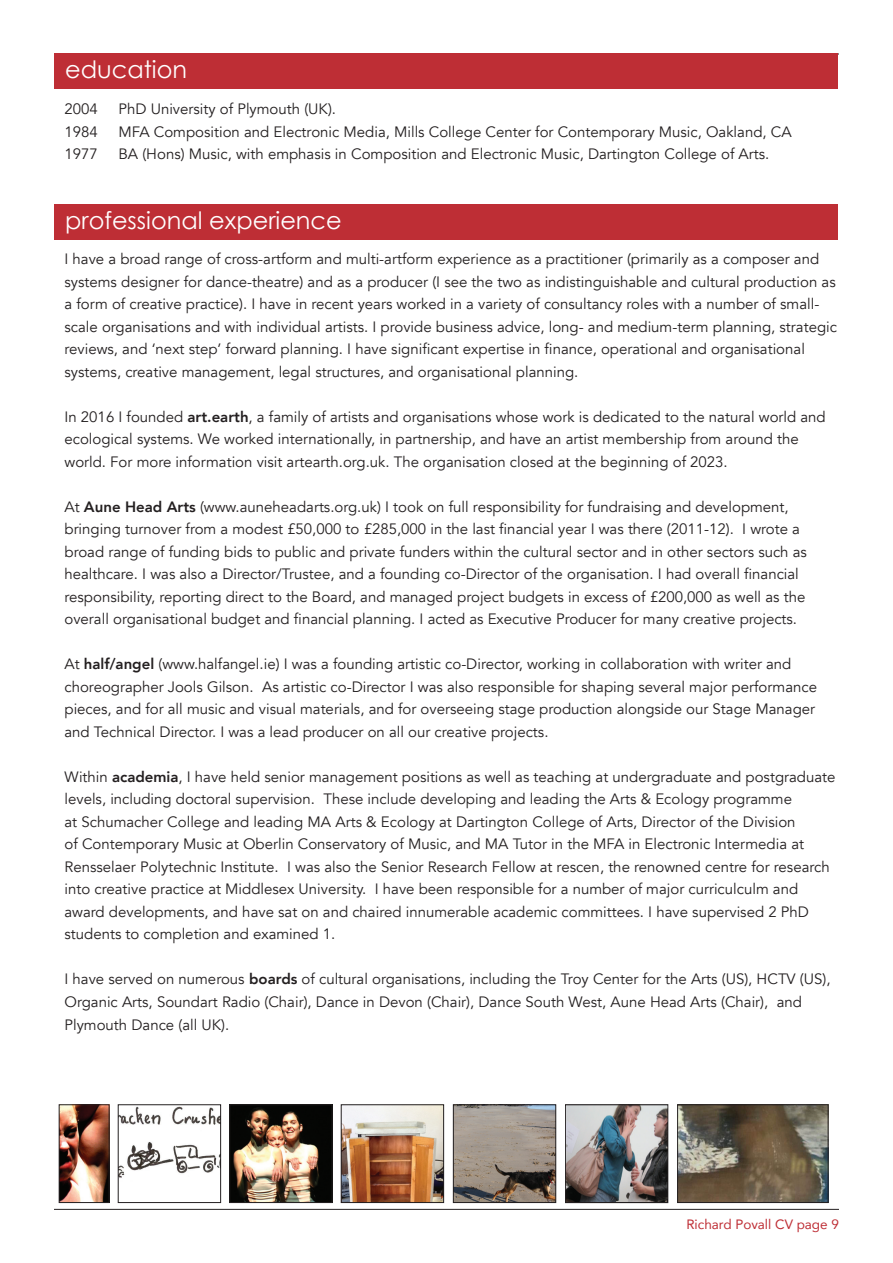
<style>
.page{position:relative;width:893px;height:1263px;background:#fff}
.page>*{position:absolute;margin:0;border:0;box-sizing:border-box;transform-origin:0 0}
.t1{font:24px "Century Gothic";color:#fff}
.main_text{font:15px/22.5px "Avenir";color:#231f20}
.simple_bullet{font:15px "Avenir";color:#231f20}
.t2{font:13.5px "Avenir";color:#be2e35}
.s1{font-weight:800}
</style>
<div class="page">
<hr style="left:54px;top:54px;width:785px;height:1px;background:#231f20">
<hr style="left:54px;top:1209px;width:785px;height:1px;background:#231f20">
<div style="left:54px;top:53px;width:783px;height:36px;background:#be2e35"></div>
<img style="left:61px;top:1106px;width:47px;height:95px">
<div style="left:59px;top:1104px;width:51px;height:99px;border:1px solid #231f20"></div>
<img style="left:120px;top:1106px;width:99px;height:72px">
<div style="left:118px;top:1104px;width:103px;height:99px;border:1px solid #231f20"></div>
<img style="left:231px;top:1106px;width:99px;height:95px">
<div style="left:229px;top:1104px;width:103px;height:99px;border:1px solid #231f20"></div>
<img style="left:343px;top:1106px;width:99px;height:95px">
<div style="left:341px;top:1104px;width:103px;height:99px;border:1px solid #231f20"></div>
<img style="left:455px;top:1106px;width:99px;height:95px">
<div style="left:453px;top:1104px;width:103px;height:99px;border:1px solid #231f20"></div>
<img style="left:567px;top:1107px;width:99px;height:93px">
<div style="left:565px;top:1105px;width:103px;height:97px;border:1px solid #231f20"></div>
<img style="left:679px;top:1106px;width:147px;height:95px">
<div style="left:677px;top:1104px;width:151px;height:99px;border:1px solid #231f20"></div>
<div style="left:54px;top:204px;width:783px;height:35px;background:#be2e35"></div>
<p class="t1" style="left:65px;top:54px;width:123px">education</p>
<p class="simple_bullet" style="left:64px;top:100px;width:35px">2004</p>
<p class="simple_bullet" style="left:118px;top:100px;width:219px">PhD University of Plymouth (UK).</p>
<p class="simple_bullet" style="left:64px;top:123px;width:35px">1984</p>
<p class="simple_bullet" style="left:118px;top:123px;width:675px">MFA Composition and Electronic Media, Mills College Center for Contemporary Music, Oakland, CA</p>
<p class="simple_bullet" style="left:64px;top:145px;width:35px">1977</p>
<p class="simple_bullet" style="left:118px;top:145px;width:652px">BA (Hons) Music, with emphasis in Composition and Electronic Music, Dartington College of Arts.</p>
<p class="t1" style="left:65px;top:205px;width:278px">professional experience</p>
<p class="main_text" style="left:64px;top:248px;width:774px">I have a broad range of cross-artform and multi-artform experience as a practitioner (primarily as a composer and systems designer for dance-theatre) and as a producer (I see the two as indistinguishable and cultural production as a form of creative practice). I have in recent years worked in a variety of consultancy roles with a number of small&shy;scale organisations and with individual artists. I provide business advice, long- and medium-term planning, strategic reviews, and ‘next step’ forward planning. I have significant expertise in finance, operational and organisational systems, creative management, legal structures, and organisational planning.</p>
<p class="main_text" style="left:64px;top:406px;width:763px">In 2016 I founded <span class="s1">art.earth</span>, a family of artists and organisations whose work is dedicated to the natural world and ecological systems. We worked internationally, in partnership, and have an artist membership from around the world. For more information visit artearth.org.uk. The organisation closed at the beginning of 2023.</p>
<p class="main_text" style="left:64px;top:496px;width:744px">At <span class="s1">Aune Head Arts</span> (www.auneheadarts.org.uk) I took on full responsibility for fundraising and development, bringing turnover from a modest £50,000 to £285,000 in the last financial year I was there (2011-12). I wrote a broad range of funding bids to public and private funders within the cultural sector and in other sectors such as healthcare. I was also a Director/Trustee, and a founding co-Director of the organisation. I had overall financial responsibility, reporting direct to the Board, and managed project budgets in excess of £200,000 as well as the overall organisational budget and financial planning. I acted as Executive Producer for many creative projects.</p>
<p class="main_text" style="left:64px;top:653px;width:754px">At <span class="s1">half/angel</span> (www.halfangel.ie) I was a founding artistic co-Director, working in collaboration with writer and choreographer Jools Gilson. As artistic co-Director I was also responsible for shaping several major performance pieces, and for all music and visual materials, and for overseeing stage production alongside our Stage Manager and Technical Director. I was a lead producer on all our creative projects.</p>
<p class="main_text" style="left:64px;top:766px;width:772px">Within <span class="s1">academia</span>, I have held senior management positions as well as teaching at undergraduate and postgraduate levels, including doctoral supervision. These include developing and leading the Arts &amp; Ecology programme<br>at Schumacher College and leading MA Arts &amp; Ecology at Dartington College of Arts, Director of the Division<br>of Contemporary Music at Oberlin Conservatory of Music, and MA Tutor in the MFA in Electronic Intermedia at Rensselaer Polytechnic Institute. I was also the Senior Research Fellow at rescen, the renowned centre for research into creative practice at Middlesex University. I have been responsible for a number of major curriculculm and award developments, and have sat on and chaired innumerable academic committees. I have supervised 2 PhD students to completion and examined 1.</p>
<p class="main_text" style="left:64px;top:968px;width:767px">I have served on numerous <span class="s1">boards</span> of cultural organisations, including the Troy Center for the Arts (US), HCTV (US),<br>Organic Arts, Soundart Radio (Chair), Dance in Devon (Chair), Dance South West, Aune Head Arts (Chair), and<br>Plymouth Dance (all UK).</p>
<p class="t2" style="left:686px;top:1214px;width:154px">Richard Povall CV page 9</p>
</div>
